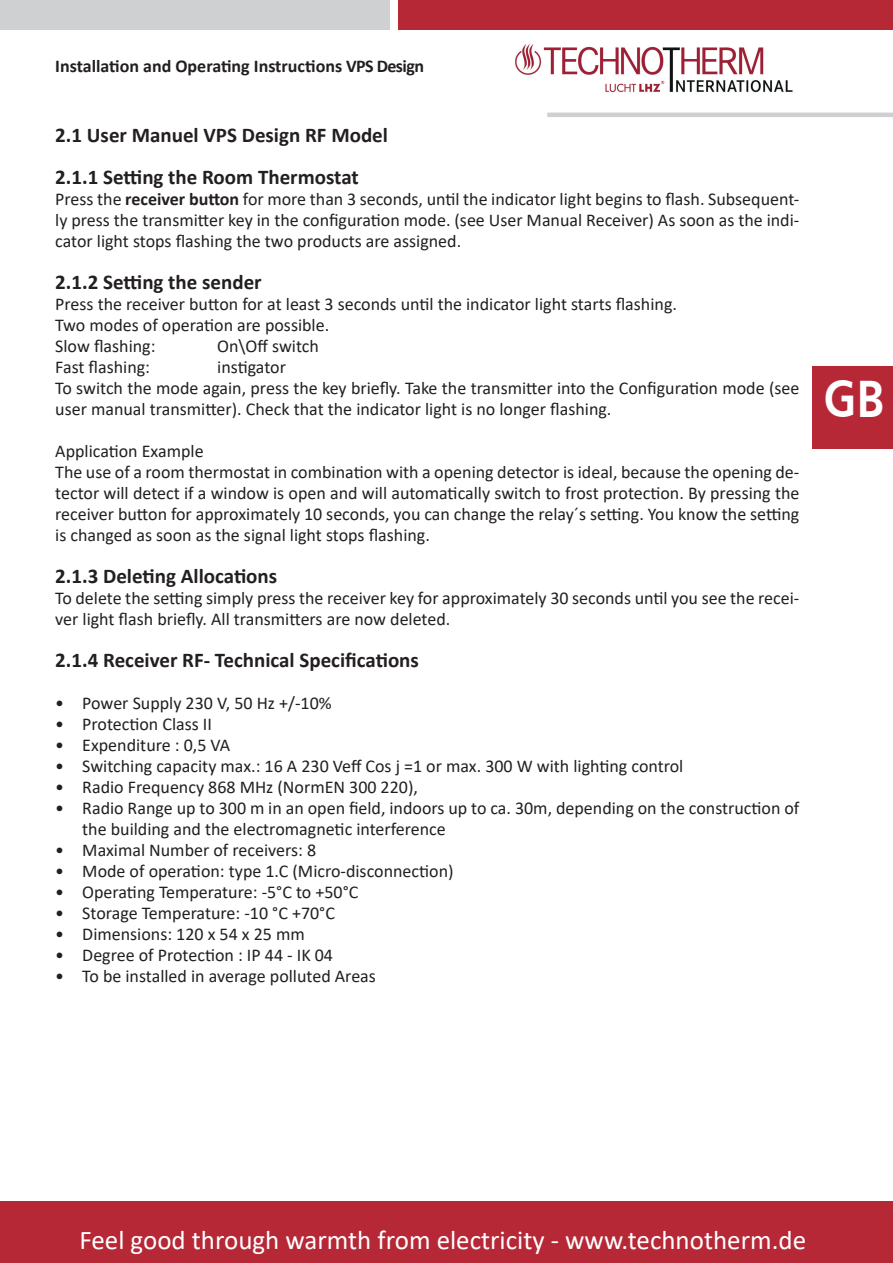
<style>
.page{position:relative;width:893px;height:1263px;background:#fff}
.page>*{position:absolute;margin:0;border:0;box-sizing:border-box;transform-origin:0 0}
.t1{font:52.65px "Humanist 777 BT Bold B";color:#fff;scale:.85 1}
.t2{font:27px "Calibri";color:#fff}
.t3{font:700 21px/42px "Calibri";color:#231f20}
.t4{font:18px/21px "Calibri";color:#231f20}
.t5{font:700 18px "Calibri";color:#231f20}
.s1{font-weight:700}
</style>
<div class="page">
<div style="left:398px;top:0;width:495px;height:30px;background:#b72837"></div>
<div style="left:0;top:0;width:389px;height:30px;background:#cfd0d2"></div>
<hr style="left:547px;top:113px;width:346px;height:4px;background:#cfd0d2">
<div style="left:0;top:1201px;width:893px;height:62px;background:#b72837"></div>
<div style="left:812px;top:366px;width:81px;height:83px;background:#b72837"></div>
<img style="left:515px;top:44px;width:278px;height:49px">
<p class="t5" style="left:55px;top:53px;width:370px">Installation and Operating Instructions VPS Design</p>
<p class="t3" style="left:55px;top:114px;width:334px">2.1 User Manuel VPS Design RF Model<br>2.1.1 Setting the Room Thermostat</p>
<p class="t4" style="left:55px;top:188px;width:746px;text-align:justify">Press the <span class="s1">receiver button</span> for more than 3 seconds, until the indicator light begins to flash. Subsequent&shy;ly press the transmitter key in the configuration mode. (see User Manual Receiver) As soon as the indi&shy;cator light stops flashing the two products are assigned.</p>
<p class="t3" style="left:55px;top:261px;width:208px">2.1.2 Setting the sender</p>
<p class="t4" style="left:55px;top:293px;width:623px">Press the receiver button for at least 3 seconds until the indicator light starts flashing.<br>Two modes of operation are possible.<br>Slow flashing:</p>
<p class="t4" style="left:217px;top:335px;width:103px">On\Off switch</p>
<p class="t4" style="left:55px;top:356px;width:96px">Fast flashing:</p>
<p class="t4" style="left:55px;top:356px;width:746px;text-indent:162px">instigator<br>To switch the mode again, press the key briefly. Take the transmitter into the Configuration mode (see user manual transmitter). Check that the indicator light is no longer flashing.</p>
<p class="t4" style="left:55px;top:440px;width:746px">Application Example<br>The use of a room thermostat in combination with a opening detector is ideal, because the opening de&shy;tector will detect if a window is open and will automatically switch to frost protection. By pressing the receiver button for approximately 10 seconds, you can change the relay´s setting. You know the setting is changed as soon as the signal light stops flashing.</p>
<p class="t3" style="left:55px;top:555px;width:223px">2.1.3 Deleting Allocations</p>
<p class="t4" style="left:55px;top:587px;width:746px">To delete the setting simply press the receiver key for approximately 30 seconds until you see the recei&shy;ver light flash briefly. All transmitters are now deleted.</p>
<p class="t3" style="left:55px;top:639px;width:365px">2.1.4 Receiver RF- Technical Specifications</p>
<p class="t4" style="left:55px;top:692px;width:278px">• Power Supply 230 V, 50 Hz +/-10%</p>
<p class="t4" style="left:55px;top:713px;width:158px">• Protection Class II</p>
<p class="t4" style="left:55px;top:734px;width:177px">• Expenditure : 0,5 VA</p>
<p class="t4" style="left:55px;top:755px;width:630px">• Switching capacity max.: 16 A 230 Veff Cos j =1 or max. 300 W with lighting control</p>
<p class="t4" style="left:55px;top:776px;width:364px">• Radio Frequency 868 MHz (NormEN 300 220),</p>
<p class="t4" style="left:82px;top:797px;width:719px;text-indent:-27px">• Radio Range up to 300 m in an open field, indoors up to ca. 30m, depending on the construction of the building and the electromagnetic interference</p>
<p class="t4" style="left:55px;top:839px;width:262px">• Maximal Number of receivers: 8</p>
<p class="t4" style="left:55px;top:860px;width:400px">• Mode of operation: type 1.C (Micro-disconnection)</p>
<p class="t4" style="left:55px;top:881px;width:305px">• Operating Temperature: -5°C to +50°C</p>
<p class="t4" style="left:55px;top:902px;width:281px">• Storage Temperature: -10 °C +70°C</p>
<p class="t4" style="left:55px;top:923px;width:251px">• Dimensions: 120 x 54 x 25 mm</p>
<p class="t4" style="left:55px;top:944px;width:279px">• Degree of Protection : IP 44 - IK 04</p>
<p class="t4" style="left:55px;top:965px;width:322px">• To be installed in average polluted Areas</p>
<h1 class="t1" style="left:823px;top:365px;width:73px">GB</h1>
<h2 class="t2" style="left:79px;top:1221px;width:728px">Feel good through warmth from electricity - www.technotherm.de</h2>
</div>
